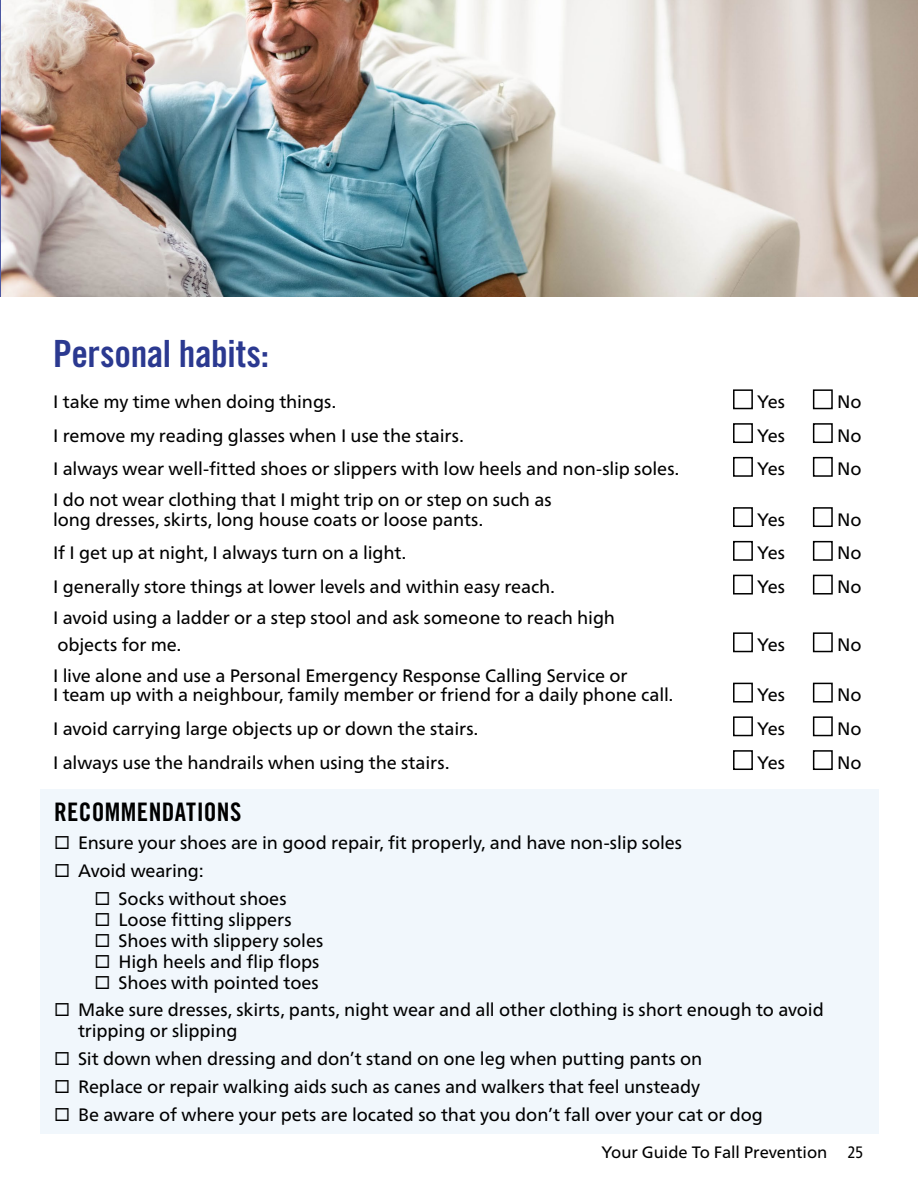
<style>
.page{position:relative;width:918px;height:1188px;background:#fff}
.page>*{position:absolute;margin:0;border:0;box-sizing:border-box;transform-origin:0 0}
.H2_-_Indigo{font:37.5px "Trade Gothic LT Pro Bd Cn 20";letter-spacing:-.01em;color:#2b3990}
.t1{font:25.5px "Trade Gothic LT Pro Bd Cn 20";letter-spacing:.015em;color:#000}
.Body{font:18px/19.5px "Frutiger Neue LT Pro";letter-spacing:-.005em;color:#000}
.t2{font:16.5px "Frutiger Neue LT Pro";letter-spacing:-.005em;color:#000}
.s1{font-stretch:condensed}
</style>
<div class="page">
<div style="left:733px;top:389px;width:20px;height:20px;border:2px solid #000"></div>
<div style="left:813px;top:389px;width:20px;height:20px;border:2px solid #000"></div>
<div style="left:733px;top:423px;width:20px;height:20px;border:2px solid #000"></div>
<div style="left:813px;top:423px;width:20px;height:20px;border:2px solid #000"></div>
<div style="left:733px;top:457px;width:20px;height:20px;border:2px solid #000"></div>
<div style="left:813px;top:457px;width:20px;height:20px;border:2px solid #000"></div>
<div style="left:733px;top:507px;width:20px;height:20px;border:2px solid #000"></div>
<div style="left:813px;top:507px;width:20px;height:20px;border:2px solid #000"></div>
<div style="left:733px;top:541px;width:20px;height:20px;border:2px solid #000"></div>
<div style="left:813px;top:541px;width:20px;height:20px;border:2px solid #000"></div>
<div style="left:733px;top:575px;width:20px;height:20px;border:2px solid #000"></div>
<div style="left:813px;top:575px;width:20px;height:20px;border:2px solid #000"></div>
<div style="left:733px;top:632px;width:20px;height:20px;border:2px solid #000"></div>
<div style="left:813px;top:632px;width:20px;height:20px;border:2px solid #000"></div>
<div style="left:733px;top:683px;width:20px;height:20px;border:2px solid #000"></div>
<div style="left:813px;top:683px;width:20px;height:20px;border:2px solid #000"></div>
<div style="left:733px;top:716px;width:20px;height:20px;border:2px solid #000"></div>
<div style="left:813px;top:716px;width:20px;height:20px;border:2px solid #000"></div>
<div style="left:733px;top:750px;width:20px;height:20px;border:2px solid #000"></div>
<div style="left:813px;top:750px;width:20px;height:20px;border:2px solid #000"></div>
<img style="left:2px;top:0;width:916px;height:297px">
<div style="left:40px;top:789px;width:839px;height:345px;background:#f1f7fc"></div>
<svg style="left:0;top:0;width:2px;height:297px"></svg>
<p class="H2_-_Indigo" style="left:53px;top:331px;width:218px">Personal habits:</p>
<p class="Body" style="left:53px;top:391px;width:284px">I take my time when doing things.</p>
<p class="Body" style="left:757px;top:391px;width:29px">Yes</p>
<p class="Body" style="left:837px;top:391px;width:26px">No</p>
<p class="Body" style="left:53px;top:425px;width:412px">I remove my reading glasses when I use the stairs.</p>
<p class="Body" style="left:757px;top:425px;width:29px">Yes</p>
<p class="Body" style="left:837px;top:425px;width:26px">No</p>
<p class="Body" style="left:53px;top:459px;width:628px">I always wear well-fitted shoes or slippers with low heels and non-slip soles.</p>
<p class="Body" style="left:757px;top:459px;width:29px">Yes</p>
<p class="Body" style="left:837px;top:459px;width:26px">No</p>
<p class="Body" style="left:53px;top:490px;width:500px">I do not wear clothing that I might trip on or step on such as long dresses, skirts, long house coats or loose pants.</p>
<p class="Body" style="left:757px;top:509px;width:29px">Yes</p>
<p class="Body" style="left:837px;top:509px;width:26px">No</p>
<p class="Body" style="left:53px;top:543px;width:355px">If I get up at night, I always turn on a light.</p>
<p class="Body" style="left:757px;top:543px;width:29px">Yes</p>
<p class="Body" style="left:837px;top:543px;width:26px">No</p>
<p class="Body" style="left:53px;top:577px;width:503px">I generally store things at lower levels and within easy reach.</p>
<p class="Body" style="left:757px;top:577px;width:29px">Yes</p>
<p class="Body" style="left:837px;top:577px;width:26px">No</p>
<p class="Body" style="left:53px;top:604px;width:563px;line-height:27px">I avoid using a ladder or a step stool and ask someone to reach high objects for me.</p>
<p class="Body" style="left:757px;top:634px;width:29px">Yes</p>
<p class="Body" style="left:837px;top:634px;width:26px">No</p>
<p class="Body" style="left:53px;top:665px;width:622px">I live alone and use a Personal Emergency Response Calling Service or<br>I team up with a neighbour, family member or friend for a daily phone call.</p>
<p class="Body" style="left:757px;top:685px;width:29px">Yes</p>
<p class="Body" style="left:837px;top:685px;width:26px">No</p>
<p class="Body" style="left:53px;top:718px;width:427px">I avoid carrying large objects up or down the stairs.</p>
<p class="Body" style="left:757px;top:718px;width:29px">Yes</p>
<p class="Body" style="left:837px;top:718px;width:26px">No</p>
<p class="Body" style="left:53px;top:752px;width:398px">I always use the handrails when using the stairs.</p>
<p class="Body" style="left:757px;top:752px;width:29px">Yes</p>
<p class="Body" style="left:837px;top:752px;width:26px">No</p>
<h3 class="t1" style="left:54px;top:797px;width:189px">RECOMMENDATIONS</h3>
<p class="Body" style="left:78px;top:833px;width:606px">Ensure your shoes are in good repair, fit properly, and have non-slip soles</p>
<p class="Body" style="left:78px;top:860px;width:127px">Avoid wearing:</p>
<p class="Body" style="left:118px;top:888px;width:170px">Socks without shoes</p>
<p class="Body" style="left:118px;top:909px;width:175px">Loose fitting slippers</p>
<p class="Body" style="left:118px;top:930px;width:206px">Shoes with slippery soles</p>
<p class="Body" style="left:118px;top:951px;width:202px">High heels and flip flops</p>
<p class="Body" style="left:118px;top:972px;width:202px">Shoes with pointed toes</p>
<p class="Body" style="left:78px;top:999px;width:747px;line-height:21px">Make sure dresses, skirts, pants, night wear and all other clothing is short enough to avoid tripping or slipping</p>
<p class="Body" style="left:78px;top:1049px;width:626px">Sit down when dressing and don’t stand on one leg when putting pants on</p>
<p class="Body" style="left:78px;top:1076px;width:624px">Replace or repair walking aids such as canes and walkers that feel unsteady</p>
<p class="Body" style="left:78px;top:1104px;width:686px">Be aware of where your pets are located so that you don’t fall over your cat or dog</p>
<p class="t2" style="left:602px;top:1142px;width:263px">Your Guide To Fall Prevention <span class="s1">25</span></p>
</div>
